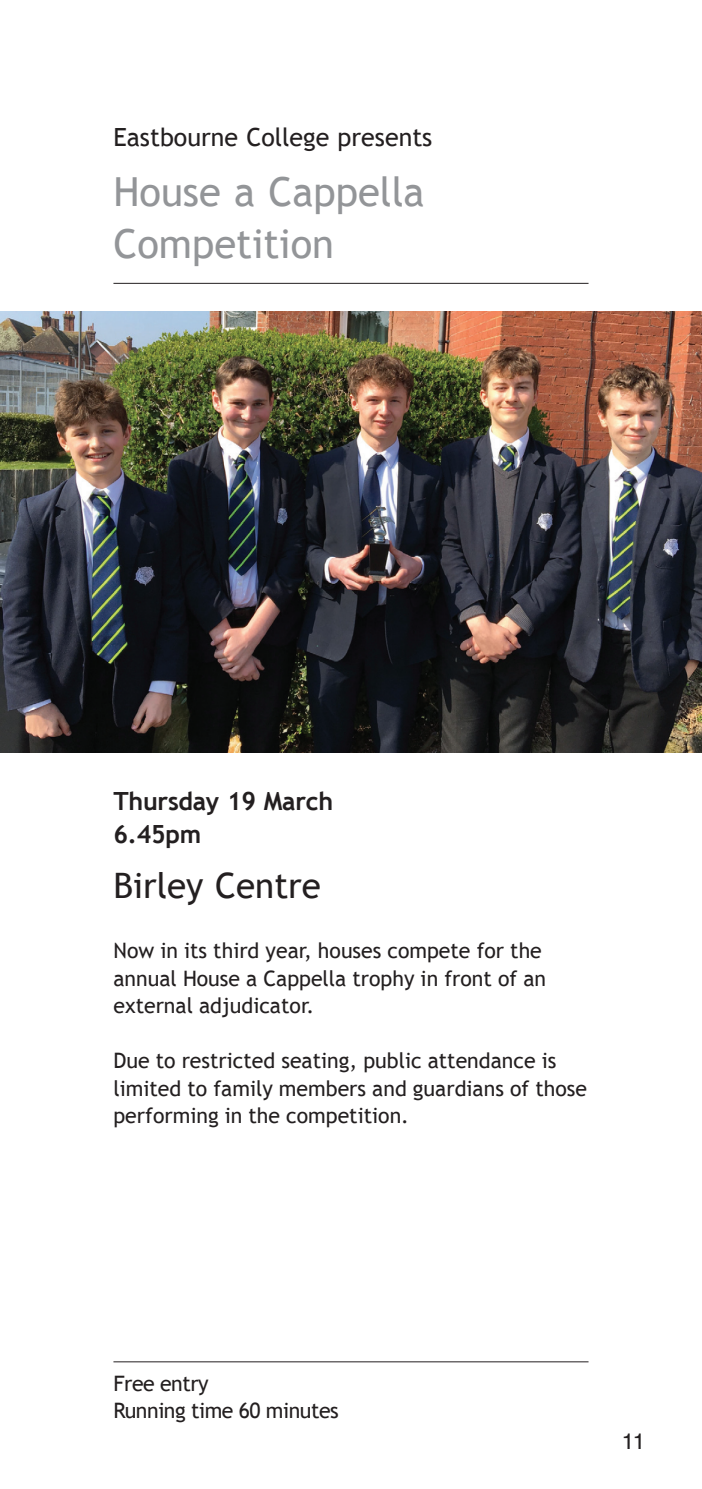
<style>
.page{position:relative;width:702px;height:1489px;background:#fff}
.page>*{position:absolute;margin:0;border:0;box-sizing:border-box;transform-origin:0 0}
.t1{font:40px/52.5px "Trebuchet MB";color:#939598}
.t2{font:35px "Trebuchet MB";color:#231f20}
.t3{font:25px "Trebuchet MB";color:#231f20}
.t4{font:700 25px/32.5px "Trebuchet MB";letter-spacing:-.01em;color:#231f20}
.t5{font:22.5px "Helvetica";color:#231f20}
.t6{font:21.25px/27.5px "Trebuchet MB";color:#231f20}
.t7{font:21.25px/27.5px "Trebuchet MB";letter-spacing:-.02em;color:#231f20}
</style>
<div class="page">
<hr style="left:113px;top:283px;width:475px;height:1px;background:#231f20">
<hr style="left:113px;top:1361px;width:475px;height:1px;background:#231f20">
<img style="left:0;top:312px;width:702px;height:440px">
<p class="t3" style="left:113px;top:122px;width:320px">Eastbourne College presents</p>
<h1 class="t1" style="left:113px;top:166px;width:312px">House a Cappella<br>Competition</h1>
<p class="t4" style="left:113px;top:785px;width:221px">Thursday 19 March<br>6.45pm</p>
<h2 class="t2" style="left:113px;top:864px;width:209px">Birley Centre</h2>
<p class="t6" style="left:113px;top:936px;width:434px">Now in its third year, houses compete for the annual House a Cappella trophy in front of an external adjudicator.</p>
<p class="t6" style="left:113px;top:1046px;width:475px">Due to restricted seating, public attendance is limited to family members and guardians of those performing in the competition.</p>
<p class="t7" style="left:113px;top:1369px;width:227px">Free entry<br>Running time 60 minutes</p>
<p class="t5" style="left:622px;top:1423px;width:25px">11</p>
</div>
